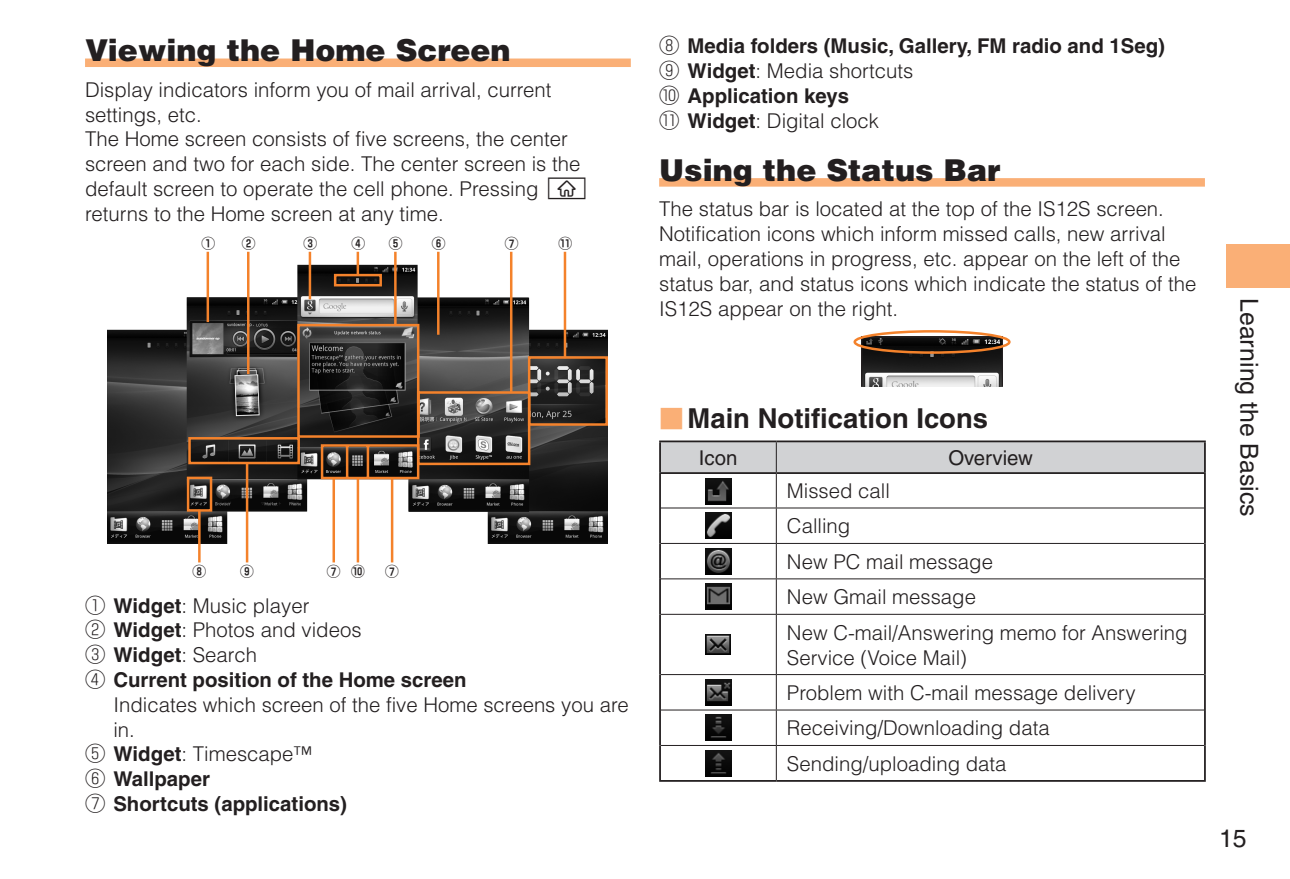
<style>
.page{position:relative;width:1290px;height:879px;background:#fff}
.page>*{position:absolute;margin:0;border:0;box-sizing:border-box;transform-origin:0 0}
.t1{font:900 30px "Helvetica";color:#231f20}
.t2{font:700 27.5px "Helvetica";color:#231f20}
.t3{font:24.75px "Helvetica";color:#231f20}
.t4{font:300 20.25px/24.8px "Helvetica";color:#231f20}
.t5{font:700 20.25px/24.8px "Helvetica";color:#231f20}
.t6{font:20.25px "Helvetica";color:#231f20}
.t7{font:15px "INGB";color:#231f20}
.s1{font-family:"Hayate";font-weight:400}
.s2{font-family:"Shin Go Pro"}
.s3{font-weight:700}
.s4{font-family:"Shin Go Pro";font-weight:300}
.s5{font-weight:300}
.s6{font-family:"Shin Go Pro";font-weight:500;font-size:24.75px;color:#faaf76}
</style>
<div class="page">
<div style="left:1226px;top:244px;width:64px;height:43px;background:#faaf76"></div>
<div style="left:85px;top:59px;width:546px;height:8px;background:#faaf76"></div>
<img style="left:108px;top:251px;width:500px;height:292px">
<svg style="left:205px;top:251px;width:327px;height:104px"></svg>
<hr style="left:247px;top:252px;width:2px;height:122px;background:#f4822b">
<hr style="left:309px;top:252px;width:2px;height:47px;background:#f4822b">
<hr style="left:357px;top:252px;width:2px;height:23px;background:#f4822b">
<hr style="left:437px;top:252px;width:2px;height:83px;background:#f4822b">
<hr style="left:510px;top:252px;width:2px;height:140px;background:#f4822b">
<hr style="left:564px;top:252px;width:2px;height:106px;background:#f4822b">
<hr style="left:394px;top:252px;width:3px;height:73px;background:#f4822b">
<svg style="left:186px;top:460px;width:64px;height:103px"></svg>
<hr style="left:332px;top:478px;width:3px;height:84px;background:#f4822b">
<hr style="left:357px;top:478px;width:2px;height:84px;background:#f4822b">
<hr style="left:391px;top:478px;width:2px;height:84px;background:#f4822b">
<svg style="left:187px;top:355px;width:421px;height:126px;background:#484039"></svg>
<div style="left:659px;top:178px;width:546px;height:9px;background:#faaf76"></div>
<img style="left:864px;top:339px;width:136px;height:44px">
<div style="left:861px;top:336px;width:142px;height:50px;border:2px solid #231f20"></div>
<div style="left:853px;top:330px;width:157px;height:24px;border:2px solid #f4822b;border-radius:50%"></div>
<div style="left:661px;top:442px;width:543px;height:30px;background:#d1d2d4"></div>
<hr style="left:659px;top:440px;width:117px;height:2px;background:#231f20">
<hr style="left:659px;top:442px;width:2px;height:30px;background:#231f20">
<hr style="left:776px;top:440px;width:430px;height:2px;background:#231f20">
<hr style="left:1204px;top:442px;width:2px;height:30px;background:#231f20">
<hr style="left:659px;top:472px;width:117px;height:2px;background:#231f20">
<hr style="left:659px;top:474px;width:2px;height:34px;background:#231f20">
<hr style="left:776px;top:472px;width:430px;height:2px;background:#231f20">
<hr style="left:1204px;top:474px;width:2px;height:34px;background:#231f20">
<hr style="left:659px;top:508px;width:2px;height:35px;background:#231f20">
<hr style="left:1204px;top:508px;width:2px;height:35px;background:#231f20">
<hr style="left:659px;top:543px;width:2px;height:36px;background:#231f20">
<hr style="left:1204px;top:543px;width:2px;height:36px;background:#231f20">
<hr style="left:659px;top:579px;width:2px;height:35px;background:#231f20">
<hr style="left:1204px;top:579px;width:2px;height:35px;background:#231f20">
<hr style="left:659px;top:614px;width:2px;height:60px;background:#231f20">
<hr style="left:1204px;top:614px;width:2px;height:60px;background:#231f20">
<hr style="left:659px;top:674px;width:2px;height:36px;background:#231f20">
<hr style="left:1204px;top:674px;width:2px;height:36px;background:#231f20">
<hr style="left:659px;top:710px;width:2px;height:35px;background:#231f20">
<hr style="left:1204px;top:710px;width:2px;height:35px;background:#231f20">
<hr style="left:659px;top:745px;width:2px;height:35px;background:#231f20">
<hr style="left:1204px;top:745px;width:2px;height:35px;background:#231f20">
<hr style="left:776px;top:442px;width:1px;height:30px;background:#231f20">
<hr style="left:776px;top:474px;width:1px;height:33px;background:#231f20">
<hr style="left:661px;top:507px;width:115px;height:1px;background:#231f20">
<hr style="left:776px;top:507px;width:428px;height:1px;background:#231f20">
<hr style="left:776px;top:508px;width:1px;height:35px;background:#231f20">
<hr style="left:661px;top:543px;width:115px;height:1px;background:#231f20">
<hr style="left:776px;top:543px;width:428px;height:1px;background:#231f20">
<hr style="left:776px;top:544px;width:1px;height:34px;background:#231f20">
<hr style="left:661px;top:578px;width:115px;height:1px;background:#231f20">
<hr style="left:776px;top:578px;width:428px;height:1px;background:#231f20">
<hr style="left:776px;top:579px;width:1px;height:35px;background:#231f20">
<hr style="left:661px;top:614px;width:115px;height:1px;background:#231f20">
<hr style="left:776px;top:614px;width:428px;height:1px;background:#231f20">
<hr style="left:776px;top:615px;width:1px;height:59px;background:#231f20">
<hr style="left:661px;top:674px;width:115px;height:1px;background:#231f20">
<hr style="left:776px;top:674px;width:428px;height:1px;background:#231f20">
<hr style="left:776px;top:675px;width:1px;height:34px;background:#231f20">
<hr style="left:661px;top:709px;width:115px;height:1px;background:#231f20">
<hr style="left:776px;top:709px;width:428px;height:1px;background:#231f20">
<hr style="left:776px;top:710px;width:1px;height:35px;background:#231f20">
<hr style="left:661px;top:745px;width:115px;height:1px;background:#231f20">
<hr style="left:776px;top:745px;width:428px;height:1px;background:#231f20">
<hr style="left:776px;top:746px;width:1px;height:34px;background:#231f20">
<hr style="left:659px;top:780px;width:117px;height:2px;background:#231f20">
<hr style="left:776px;top:780px;width:430px;height:2px;background:#231f20">
<img style="left:705px;top:479px;width:26px;height:26px">
<img style="left:705px;top:513px;width:26px;height:26px">
<img style="left:705px;top:548px;width:26px;height:26px">
<img style="left:705px;top:584px;width:26px;height:26px">
<img style="left:705px;top:634px;width:26px;height:21px">
<img style="left:705px;top:679px;width:26px;height:26px">
<img style="left:705px;top:715px;width:26px;height:26px">
<img style="left:705px;top:750px;width:26px;height:26px">
<h1 class="t1" style="left:85px;top:31px;width:427px">Viewing the Home Screen</h1>
<p class="t4" style="left:85px;top:77px;width:506px">Display indicators inform you of mail arrival, current settings, etc.<br>The Home screen consists of five screens, the center screen and two for each side. The center screen is the default screen to operate the cell phone. Pressing <span class="s1">y </span>returns to the Home screen at any time.</p>
<p class="t7" style="left:201px;top:237px;width:16px">A</p>
<p class="t7" style="left:241px;top:237px;width:16px">B</p>
<p class="t7" style="left:303px;top:237px;width:16px">C</p>
<p class="t7" style="left:351px;top:237px;width:16px">D</p>
<p class="t7" style="left:388px;top:237px;width:16px">E</p>
<p class="t7" style="left:431px;top:237px;width:16px">F</p>
<p class="t7" style="left:504px;top:237px;width:16px">G</p>
<p class="t7" style="left:558px;top:237px;width:16px">K</p>
<p class="t7" style="left:192px;top:565px;width:16px">H</p>
<p class="t7" style="left:240px;top:565px;width:16px">I</p>
<p class="t7" style="left:326px;top:565px;width:40px">G J</p>
<p class="t7" style="left:385px;top:565px;width:16px">G</p>
<p class="t4" style="left:85px;top:593px;width:226px"><span class="s2">①</span> <span class="s3">Widget</span>: Music player</p>
<p class="t4" style="left:85px;top:617px;width:278px"><span class="s2">②</span> <span class="s3">Widget</span>: Photos and videos</p>
<p class="t4" style="left:85px;top:642px;width:173px"><span class="s2">③</span> <span class="s3">Widget</span>: Search</p>
<p class="t5" style="left:85px;top:667px;width:383px"><span class="s4">④</span> Current position of the Home screen</p>
<p class="t4" style="left:113px;top:692px;width:517px">Indicates which screen of the five Home screens you are</p>
<p class="t4" style="left:113px;top:717px;width:23px">in.</p>
<p class="t4" style="left:85px;top:742px;width:229px"><span class="s2">⑤</span> <span class="s3">Widget</span>: Timescape™</p>
<p class="t5" style="left:85px;top:766px;width:126px"><span class="s4">⑥</span> Wallpaper</p>
<p class="t5" style="left:85px;top:791px;width:263px"><span class="s4">⑦</span> Shortcuts (applications)</p>
<p class="t5" style="left:659px;top:34px;width:507px"><span class="s4">⑧</span> Media folders (Music, Gallery, FM radio and 1Seg)<br><span class="s4">⑨</span> Widget<span class="s5">: Media shortcuts<br></span><span class="s4">⑩</span> Application keys<br><span class="s4">⑪</span> Widget<span class="s5">: Digital clock</span></p>
<h1 class="t1" style="left:659px;top:151px;width:343px">Using the Status Bar</h1>
<p class="t4" style="left:659px;top:197px;width:539px">The status bar is located at the top of the IS12S screen.<br>Notification icons which inform missed calls, new arrival mail, operations in progress, etc. appear on the left of the status bar, and status icons which indicate the status of the IS12S appear on the right.</p>
<h2 class="t2" style="left:659px;top:402px;width:330px"><span class="s6">■</span>Main Notification Icons</h2>
<p class="t6" style="left:699px;top:446px;width:40px">Icon</p>
<p class="t6" style="left:948px;top:446px;width:86px">Overview</p>
<p class="t4" style="left:787px;top:473px;width:402px;line-height:35.5px">Missed call<br>Calling<br>New PC mail message<br>New Gmail message<br>New C-mail/Answering memo for Answering</p>
<p class="t4" style="left:787px;top:639px;width:350px;line-height:35.5px">Service (Voice Mail)<br>Problem with C-mail message delivery<br>Receiving/Downloading data<br>Sending/uploading data</p>
<p class="t3" style="left:1263px;top:298px;width:220px;rotate:90deg">Learning the Basics</p>
<p class="t3" style="left:1219px;top:824px;width:29px">1 5</p>
</div>
